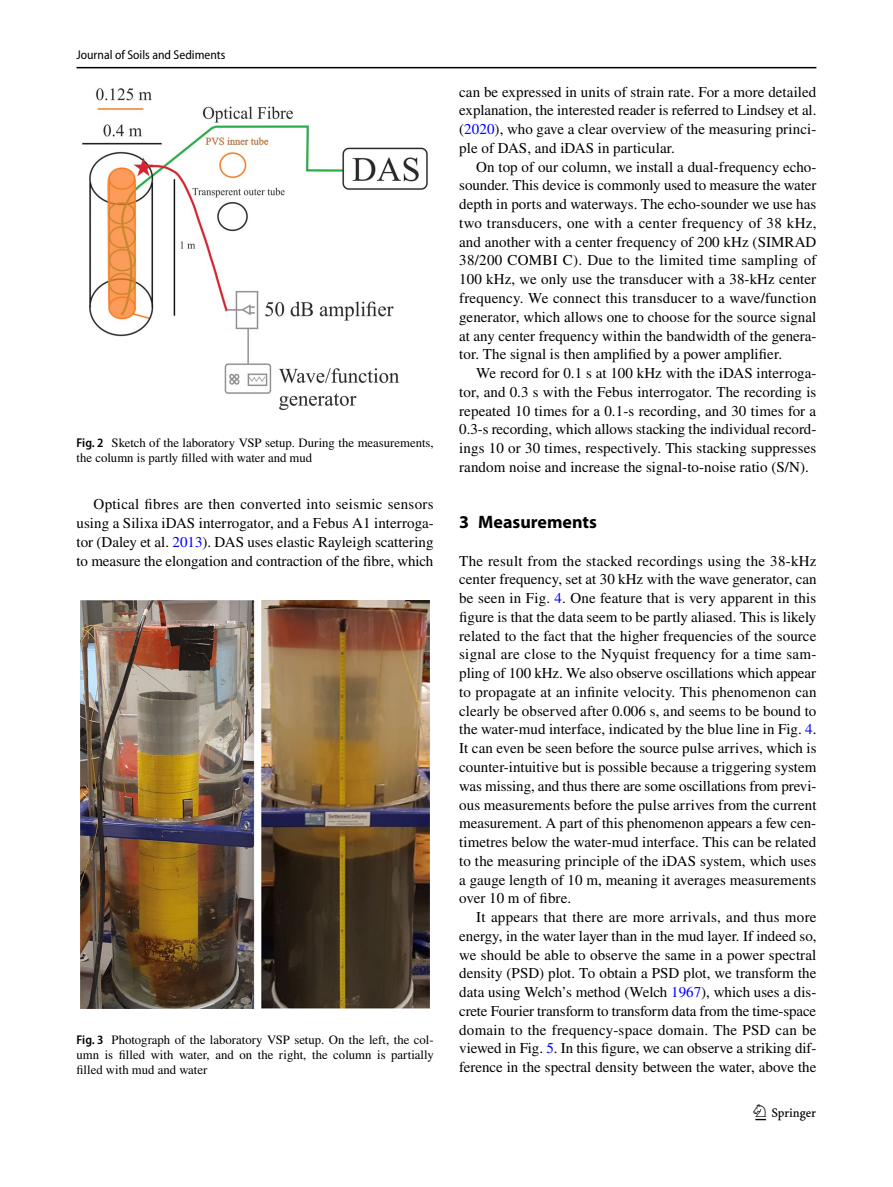
<style>
.page{position:relative;width:893px;height:1187px;background:#fff}
.page>*{position:absolute;margin:0;border:0;box-sizing:border-box;transform-origin:0 0}
.t1{font:22.5px "Springnew Regular 3";color:#000}
.t2{font:700 18px "Myriad Pro";color:#000}
.t3{font:15px/18.8px "STIX";letter-spacing:.005em;color:#000;text-align:justify}
.t4{font:12.75px/15px "STIX";color:#000}
.t5{font:semi-condensed 12.75px "Myriad Pro";color:#000}
.s1{font-family:"Myriad Pro";font-weight:600;font-stretch:semi-condensed}
.s2{color:#00f}
</style>
<div class="page">
<hr style="left:77px;top:67px;width:739px;height:1px;background:#000">
<img style="left:82px;top:88px;width:346px;height:323px">
<div style="left:77px;top:600px;width:357px;height:408px;background:linear-gradient(to bottom,#fff,#fff)"></div>
<img style="left:81px;top:600px;width:349px;height:408px">
<p class="t5" style="left:77px;top:48px;width:150px">Journal of Soils and Sediments</p>
<p class="t4" style="left:77px;top:435px;width:359px"><span class="s1">Fig. 2</span> Sketch of the laboratory VSP setup. During the measurements, the column is partly filled with water and mud</p>
<p class="t3" style="left:77px;top:496px;width:359px;text-indent:17px">Optical fibres are then converted into seismic sensors using a Silixa iDAS interrogator, and a Febus A1 interroga&shy;tor (Daley et al. <span class="s2">2013</span>). DAS uses elastic Rayleigh scattering to measure the elongation and contraction of the fibre, which</p>
<p class="t4" style="left:77px;top:1032px;width:359px;text-align:justify"><span class="s1">Fig. 3</span> Photograph of the laboratory VSP setup. On the left, the col&shy;umn is filled with water, and on the right, the column is partially filled with mud and water</p>
<p class="t3" style="left:459px;top:83px;width:359px">can be expressed in units of strain rate. For a more detailed explanation, the interested reader is referred to Lindsey et al. (<span class="s2">2020</span>), who gave a clear overview of the measuring princi&shy;ple of DAS, and iDAS in particular.</p>
<p class="t3" style="left:459px;top:158px;width:359px;text-indent:17px">On top of our column, we install a dual-frequency echo&shy;sounder. This device is commonly used to measure the water depth in ports and waterways. The echo-sounder we use has two transducers, one with a center frequency of 38 kHz, and another with a center frequency of 200 kHz (SIMRAD 38/200 COMBI C). Due to the limited time sampling of 100 kHz, we only use the transducer with a 38-kHz center frequency. We connect this transducer to a wave/function generator, which allows one to choose for the source signal at any center frequency within the bandwidth of the genera&shy;tor. The signal is then amplified by a power amplifier.</p>
<p class="t3" style="left:459px;top:364px;width:359px;text-indent:17px">We record for 0.1 s at 100 kHz with the iDAS interroga&shy;tor, and 0.3 s with the Febus interrogator. The recording is repeated 10 times for a 0.1-s recording, and 30 times for a 0.3-s recording, which allows stacking the individual record&shy;ings 10 or 30 times, respectively. This stacking suppresses random noise and increase the signal-to-noise ratio (S/N).</p>
<p class="t2" style="left:459px;top:510px;width:139px">3 Measurements</p>
<p class="t3" style="left:459px;top:552px;width:359px">The result from the stacked recordings using the 38-kHz center frequency, set at 30 kHz with the wave generator, can be seen in Fig. <span class="s2">4</span>. One feature that is very apparent in this figure is that the data seem to be partly aliased. This is likely related to the fact that the higher frequencies of the source signal are close to the Nyquist frequency for a time sam&shy;pling of 100 kHz. We also observe oscillations which appear to propagate at an infinite velocity. This phenomenon can clearly be observed after 0.006 s, and seems to be bound to the water-mud interface, indicated by the blue line in Fig. <span class="s2">4</span>.<br>It can even be seen before the source pulse arrives, which is counter-intuitive but is possible because a triggering system was missing, and thus there are some oscillations from previ&shy;ous measurements before the pulse arrives from the current measurement. A part of this phenomenon appears a few cen&shy;timetres below the water-mud interface. This can be related to the measuring principle of the iDAS system, which uses a gauge length of 10 m, meaning it averages measurements over 10 m of fibre.</p>
<p class="t3" style="left:459px;top:908px;width:359px;text-indent:17px">It appears that there are more arrivals, and thus more energy, in the water layer than in the mud layer. If indeed so, we should be able to observe the same in a power spectral density (PSD) plot. To obtain a PSD plot, we transform the data using Welch’s method (Welch <span class="s2">1967</span>), which uses a dis&shy;crete Fourier transform to transform data from the time-space domain to the frequency-space domain. The PSD can be viewed in Fig. <span class="s2">5</span>. In this figure, we can observe a striking dif&shy;ference in the spectral density between the water, above the</p>
<h1 class="t1" style="left:755px;top:1104px;width:62px">1 3</h1>
</div>
